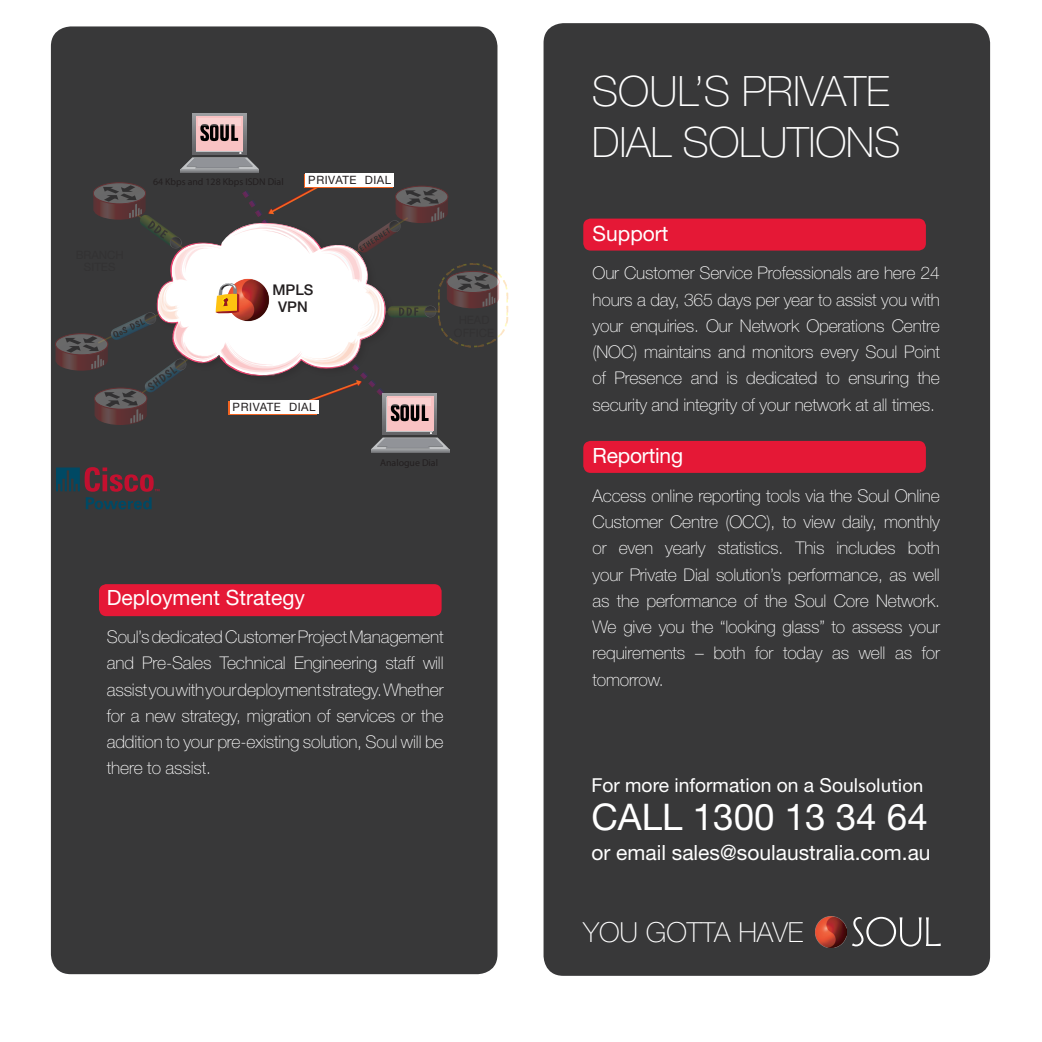
<style>
.page{position:relative;width:1042px;height:1042px;background:#fff}
.page>*{position:absolute;margin:0;border:0;box-sizing:border-box;transform-origin:0 0}
.t1{font:100 41.82px "Helvetica Neue";letter-spacing:-.01em;color:#fff}
.t2{font:36.75px "Helvetica Neue";color:#fff}
.t3{font:100 27.65px "Helvetica Neue";color:#fff}
.bodytext{font:21px "Helvetica Neue";color:#fff}
.t4{font:19.25px "Helvetica Neue";color:#fff}
.bodytext-2{font:100 17.5px/26.2px "Helvetica Neue";letter-spacing:-.01em;color:#fff;text-align:justify}
.t5{font:500 14.7px/17.7px "Helvetica Neue";color:#231f20;text-align:center}
.t6{font:11.55px "Helvetica Neue";letter-spacing:.05em;color:#231f20}
.s1{font-family:"Myriad Pro"}
</style>
<div class="page">
<div style="left:543px;top:23px;width:447px;height:953px;background:#383839;border-radius:20px"></div>
<div style="left:583px;top:219px;width:343px;height:32px;background:#e51836;border-radius:7px"></div>
<div style="left:583px;top:441px;width:343px;height:32px;background:#e51836;border-radius:7px"></div>
<img style="left:815px;top:916px;width:32px;height:32px">
<svg style="left:852px;top:917px;width:88px;height:29px"></svg>
<div style="left:51px;top:26px;width:446px;height:948px;background:#383839;border-radius:20px"></div>
<div style="left:99px;top:584px;width:342px;height:32px;background:#e51836;border-radius:7px"></div>
<div style="left:93px;top:182px;width:53px;height:22px;border:1px solid #ee1d23;border-radius:50%"></div>
<svg style="left:56px;top:467px;width:103px;height:42px"></svg>
<svg style="left:192px;top:113px;width:54px;height:39px"></svg>
<div style="left:196px;top:117px;width:47px;height:34px;background:#f9c2c3"></div>
<svg style="left:200px;top:126px;width:38px;height:15px"></svg>
<svg style="left:181px;top:169px;width:78px;height:4px"></svg>
<svg style="left:181px;top:152px;width:78px;height:17px"></svg>
<svg style="left:198px;top:118px;width:42px;height:8px"></svg>
<svg style="left:371px;top:449px;width:78px;height:4px"></svg>
<svg style="left:55px;top:183px;width:453px;height:266px"></svg>
<div style="left:304px;top:175px;width:88px;height:13px;background:#fff"></div>
<div style="left:306px;top:173px;width:88px;height:14px;background:#fff"></div>
<svg style="left:228px;top:401px;width:89px;height:14px"></svg>
<div style="left:230px;top:400px;width:88px;height:13px;background:#fff"></div>
<p class="t6" style="left:308px;top:173px;width:84px">PRIVATE DIAL</p>
<p class="t5" style="left:272px;top:280px;width:43px">MPLS<br>VPN</p>
<p class="t6" style="left:233px;top:400px;width:84px">PRIVATE DIAL</p>
<p class="bodytext" style="left:107px;top:585px;width:199px">Deployment Strategy</p>
<p class="bodytext-2" style="left:107px;top:624px;width:338px">Soul’s dedicated Customer Project Management and Pre-Sales Technical Engineering staff will assist you with your deployment strategy. Whether for a new strategy, migration of services or the addition to your pre-existing solution, Soul will be there to assist.</p>
<p class="t1" style="left:592px;top:67px;width:299px">SOUL’S PRIVATE</p>
<p class="t1" style="left:592px;top:118px;width:310px">DIAL SOLUTIONS</p>
<p class="bodytext" style="left:592px;top:221px;width:77px">Support</p>
<p class="bodytext-2" style="left:592px;top:260px;width:349px">Our Customer Service Professionals are here 24 hours a day, 365 days per year to assist you with your enquiries. Our Network Operations Centre (NOC) maintains and monitors every Soul Point of Presence and is dedicated to ensuring the security and integrity of your network at all times.</p>
<p class="bodytext" style="left:592px;top:443px;width:92px">Reporting</p>
<p class="bodytext-2" style="left:592px;top:482px;width:349px">Access online reporting tools via the Soul Online Customer Centre (OCC), to view daily, monthly or even yearly statistics. This includes both your Private Dial solution’s performance, as well as the performance of the Soul Core Network.<br>We give you the “looking glass” to assess your requirements – both for today as well as for tomorrow.</p>
<p class="t4" style="left:591px;top:773px;width:334px">For more information on a Soul<span class="s1">solution</span></p>
<p class="t2" style="left:591px;top:795px;width:338px">CALL 1300 13 34 64</p>
<p class="bodytext" style="left:591px;top:840px;width:341px">or email sales@soulaustralia.com.au</p>
<p class="t3" style="left:583px;top:917px;width:222px">YOU GOTTA HAVE</p>
</div>
